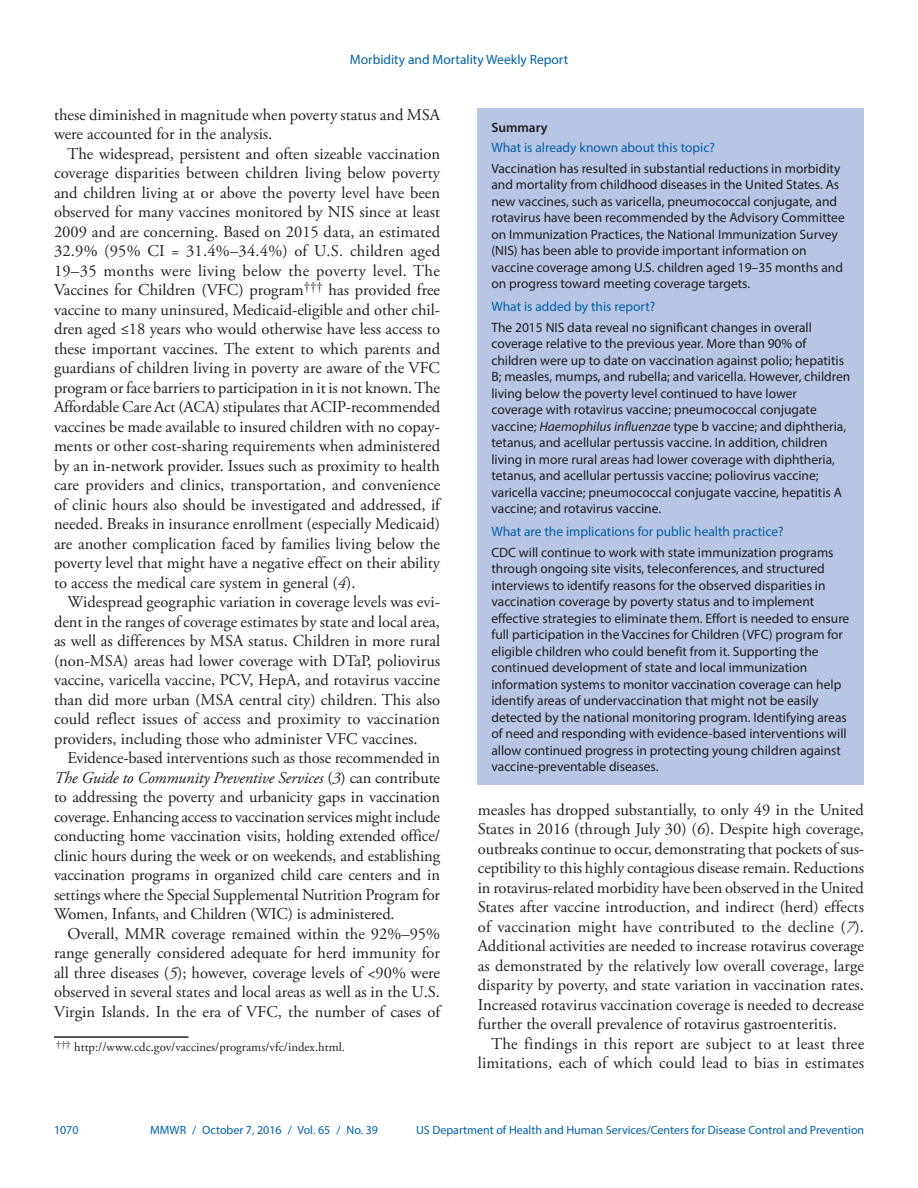
<style>
.page{position:relative;width:918px;height:1188px;background:#fff}
.page>*{position:absolute;margin:0;border:0;box-sizing:border-box;transform-origin:0 0}
.Paragraph{font:16.5px/19.5px "Adobe Garamond Pro";color:#231f20;text-align:justify}
.Summary_Box_Text{font:13.5px/16.5px "Myriad Pro";color:#231f20}
.Summary_Box_Heading{font:13.5px "Myriad Pro";color:#0161ab}
.Figure_Title{font:600 13.5px "Myriad Pro";color:#231f20}
.footnote_w_rule_text{font:12.75px "Adobe Garamond Pro";color:#231f20}
.t1{font:12px "Myriad Pro";color:#0161ab}
.s1{font-style:italic}
</style>
<div class="page">
<hr style="left:54px;top:1036px;width:134px;height:2px;background:#231f20">
<div style="left:478px;top:108px;width:386px;height:677px;background:#b8c6e3"></div>
<p class="Summary_Box_Heading" style="left:350px;top:51px;width:220px">Morbidity and Mortality Weekly Report</p>
<p class="Paragraph" style="left:54px;top:106px;width:388px">these diminished in magnitude when poverty status and MSA were accounted for in the analysis.</p>
<p class="Paragraph" style="left:54px;top:145px;width:388px;text-indent:14px">The widespread, persistent and often sizeable vaccination coverage disparities between children living below poverty and children living at or above the poverty level have been observed for many vaccines monitored by NIS since at least 2009 and are concerning. Based on 2015 data, an estimated 32.9% (95% CI = 31.4%–34.4%) of U.S. children aged 19–35 months were living below the poverty level. The Vaccines for Children (VFC) program<sup>†††</sup> has provided free vaccine to many uninsured, Medicaid-eligible and other chil&shy;dren aged ≤18 years who would otherwise have less access to these important vaccines. The extent to which parents and guardians of children living in poverty are aware of the VFC program or face barriers to participation in it is not known. The Affordable Care Act (ACA) stipulates that ACIP-recommended vaccines be made available to insured children with no copay&shy;ments or other cost-sharing requirements when administered by an in-network provider. Issues such as proximity to health care providers and clinics, transportation, and convenience of clinic hours also should be investigated and addressed, if needed. Breaks in insurance enrollment (especially Medicaid) are another complication faced by families living below the poverty level that might have a negative effect on their ability to access the medical care system in general (<span class="s1">4</span>).</p>
<p class="Paragraph" style="left:54px;top:593px;width:388px;text-indent:14px">Widespread geographic variation in coverage levels was evi&shy;dent in the ranges of coverage estimates by state and local area, as well as differences by MSA status. Children in more rural (non-MSA) areas had lower coverage with DTaP, poliovirus vaccine, varicella vaccine, PCV, HepA, and rotavirus vaccine than did more urban (MSA central city) children. This also could reflect issues of access and proximity to vaccination providers, including those who administer VFC vaccines.</p>
<p class="Paragraph" style="left:54px;top:749px;width:388px;text-indent:14px">Evidence-based interventions such as those recommended in <span class="s1">The Guide to Community Preventive Services</span> (<span class="s1">3</span>) can contribute to addressing the poverty and urbanicity gaps in vaccination coverage. Enhancing access to vaccination services might include conducting home vaccination visits, holding extended office/ clinic hours during the week or on weekends, and establishing vaccination programs in organized child care centers and in settings where the Special Supplemental Nutrition Program for Women, Infants, and Children (WIC) is administered.</p>
<p class="Paragraph" style="left:54px;top:925px;width:388px;text-indent:14px">Overall, MMR coverage remained within the 92%–95% range generally considered adequate for herd immunity for all three diseases (<span class="s1">5</span>); however, coverage levels of &lt;90% were observed in several states and local areas as well as in the U.S.<br>Virgin Islands. In the era of VFC, the number of cases of</p>
<p class="footnote_w_rule_text" style="left:56px;top:1040px;width:290px"><sup>†††</sup> http://www.cdc.gov/vaccines/programs/vfc/index.html.</p>
<p class="Figure_Title" style="left:491px;top:119px;width:58px">Summary</p>
<h1 class="Summary_Box_Heading" style="left:491px;top:139px;width:225px">What is already known about this topic?</h1>
<p class="Summary_Box_Text" style="left:491px;top:160px;width:355px">Vaccination has resulted in substantial reductions in morbidity and mortality from childhood diseases in the United States. As new vaccines, such as varicella, pneumococcal conjugate, and rotavirus have been recommended by the Advisory Committee on Immunization Practices, the National Immunization Survey (NIS) has been able to provide important information on vaccine coverage among U.S. children aged 19–35 months and on progress toward meeting coverage targets.</p>
<h1 class="Summary_Box_Heading" style="left:491px;top:298px;width:165px">What is added by this report?</h1>
<p class="Summary_Box_Text" style="left:491px;top:319px;width:360px">The 2015 NIS data reveal no significant changes in overall coverage relative to the previous year. More than 90% of children were up to date on vaccination against polio; hepatitis B; measles, mumps, and rubella; and varicella. However, children living below the poverty level continued to have lower coverage with rotavirus vaccine; pneumococcal conjugate vaccine; <span class="s1">Haemophilus influenzae</span> type b vaccine; and diphtheria, tetanus, and acellular pertussis vaccine. In addition, children living in more rural areas had lower coverage with diphtheria, tetanus, and acellular pertussis vaccine; poliovirus vaccine; varicella vaccine; pneumococcal conjugate vaccine, hepatitis A vaccine; and rotavirus vaccine.</p>
<h1 class="Summary_Box_Heading" style="left:491px;top:523px;width:294px">What are the implications for public health practice?</h1>
<p class="Summary_Box_Text" style="left:491px;top:544px;width:360px">CDC will continue to work with state immunization programs through ongoing site visits, teleconferences, and structured interviews to identify reasons for the observed disparities in vaccination coverage by poverty status and to implement effective strategies to eliminate them. Effort is needed to ensure full participation in the Vaccines for Children (VFC) program for eligible children who could benefit from it. Supporting the continued development of state and local immunization information systems to monitor vaccination coverage can help identify areas of undervaccination that might not be easily detected by the national monitoring program. Identifying areas of need and responding with evidence-based interventions will allow continued progress in protecting young children against vaccine-preventable diseases.</p>
<p class="Paragraph" style="left:478px;top:800px;width:388px">measles has dropped substantially, to only 49 in the United States in 2016 (through July 30) (<span class="s1">6</span>). Despite high coverage, outbreaks continue to occur, demonstrating that pockets of sus&shy;ceptibility to this highly contagious disease remain. Reductions in rotavirus-related morbidity have been observed in the United States after vaccine introduction, and indirect (herd) effects of vaccination might have contributed to the decline (<span class="s1">7</span>).<br>Additional activities are needed to increase rotavirus coverage as demonstrated by the relatively low overall coverage, large disparity by poverty, and state variation in vaccination rates.<br>Increased rotavirus vaccination coverage is needed to decrease further the overall prevalence of rotavirus gastroenteritis.</p>
<p class="Paragraph" style="left:478px;top:1034px;width:388px;text-align:right">The findings in this report are subject to at least three limitations, each of which could lead to bias in estimates</p>
<p class="t1" style="left:54px;top:1123px;width:26px">1070</p>
<p class="t1" style="left:150px;top:1123px;width:229px">MMWR / October 7, 2016 / Vol. 65 / No. 39</p>
<p class="t1" style="left:416px;top:1123px;width:450px">US Department of Health and Human Services/Centers for Disease Control and Prevention</p>
</div>
